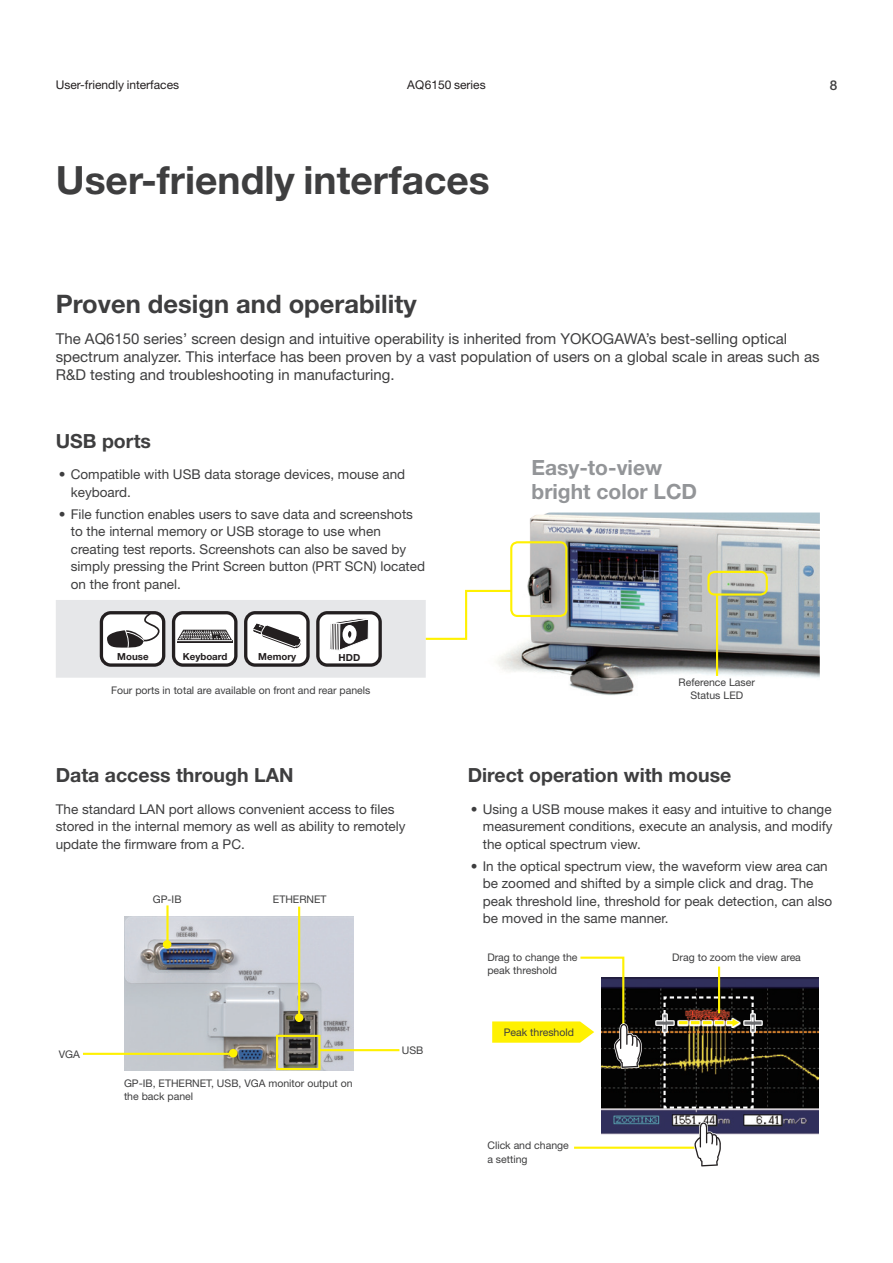
<style>
.page{position:relative;width:893px;height:1263px;background:#fff}
.page>*{position:absolute;margin:0;border:0;box-sizing:border-box;transform-origin:0 0}
.title_26pt___26pt{font:700 39px "Helvetica Neue LT Std";color:#3e3e3f}
.H_0{font:700 25.5px "Helvetica Neue LT Std";color:#3e3e3f}
.H_1_-_13pt___14pt{font:700 21px/24px "Helvetica Neue LT Std";color:#939598}
.H_1_-_13pt___14pt-2{font:700 19.5px "Helvetica Neue LT Std";color:#3e3e3f}
.Lead-_10pt___12pt{font:15px/18px "Helvetica Neue LT Std";color:#3e3e3f}
.body{font:13.5px/17.5px "Helvetica Neue LT Std";color:#3e3e3f}
.t1{font:500 13.5px "Helvetica Neue LT Std";color:#3e3e3f}
.index_E{font:12px "Helvetica Neue LT Std";color:#231f20}
.t2{font:10.5px/13.6px "Helvetica Neue LT Std";color:#3e3e3f}
.t3{font:700 9.75px "Helvetica Neue LT Std";color:#231f20}
</style>
<div class="page">
<img style="left:601px;top:977px;width:217px;height:157px">
<hr style="left:574px;top:1146px;width:137px;height:3px;background:#fff101">
<hr style="left:718px;top:966px;width:2px;height:47px;background:#fff101">
<svg style="left:694px;top:1122px;width:27px;height:45px"></svg>
<svg style="left:492px;top:956px;width:150px;height:113px"></svg>
<svg style="left:655px;top:995px;width:108px;height:115px;background:#312b1f"></svg>
<img style="left:124px;top:916px;width:229px;height:154px">
<div style="left:276px;top:1035px;width:44px;height:35px;border:2px solid #fff101"></div>
<hr style="left:320px;top:1049px;width:79px;height:2px;background:#fff101">
<div style="left:163px;top:940px;width:8px;height:9px;background:#fff101;border-radius:50%"></div>
<div style="left:295px;top:1013px;width:8px;height:9px;background:#fff101;border-radius:50%"></div>
<div style="left:229px;top:1049px;width:8px;height:8px;background:#fff101;border-radius:50%"></div>
<hr style="left:166px;top:905px;width:3px;height:40px;background:#fff101">
<hr style="left:298px;top:907px;width:2px;height:111px;background:#fff101">
<hr style="left:83px;top:1053px;width:151px;height:2px;background:#fff101">
<img style="left:513px;top:512px;width:307px;height:183px">
<svg style="left:56px;top:589px;width:458px;height:89px"></svg>
<div style="left:510px;top:541px;width:57px;height:76px;border:2px solid #fff101;border-radius:6px"></div>
<div style="left:707px;top:571px;width:61px;height:25px;border:2px solid #fff101;border-radius:6px"></div>
<hr style="left:716px;top:595px;width:2px;height:81px;background:#fff101">
<p class="index_E" style="left:56px;top:78px;width:125px">User-friendly interfaces</p>
<p class="index_E" style="left:407px;top:78px;width:80px">AQ6150 series</p>
<p class="title_26pt___26pt" style="left:56px;top:156px;width:435px">User-friendly interfaces</p>
<p class="t1" style="left:830px;top:78px;width:9px">8</p>
<p class="H_0" style="left:56px;top:288px;width:362px">Proven design and operability</p>
<p class="Lead-_10pt___12pt" style="left:56px;top:330px;width:765px">The AQ6150 series’ screen design and intuitive operability is inherited from YOKOGAWA’s best-selling optical spectrum analyzer. This interface has been proven by a vast population of users on a global scale in areas such as<br>R&amp;D testing and troubleshooting in manufacturing.</p>
<p class="H_1_-_13pt___14pt-2" style="left:56px;top:429px;width:97px">USB ports</p>
<p class="body" style="left:71px;top:465px;width:336px;text-indent:-12px">• Compatible with USB data storage devices, mouse and keyboard.</p>
<p class="body" style="left:71px;top:505px;width:356px;text-indent:-12px">• File function enables users to save data and screenshots to the internal memory or USB storage to use when creating test reports. Screenshots can also be saved by simply pressing the Print Screen button (PRT SCN) located on the front panel.</p>
<p class="t3" style="left:117px;top:651px;width:33px">Mouse</p>
<p class="t3" style="left:183px;top:651px;width:46px">Keyboard</p>
<p class="t3" style="left:258px;top:650px;width:39px">Memory</p>
<p class="t3" style="left:339px;top:651px;width:23px">HDD</p>
<p class="t2" style="left:111px;top:683px;width:261px">Four ports in total are available on front and rear panels</p>
<p class="H_1_-_13pt___14pt" style="left:531px;top:455px;width:167px">Easy-to-view bright color LCD</p>
<p class="t2" style="left:679px;top:675px;width:78px">Reference Laser</p>
<p class="t2" style="left:690px;top:689px;width:54px">Status LED</p>
<p class="H_1_-_13pt___14pt-2" style="left:56px;top:763px;width:239px">Data access through LAN</p>
<p class="body" style="left:56px;top:800px;width:351px">The standard LAN port allows convenient access to files stored in the internal memory as well as ability to remotely update the firmware from a PC.</p>
<p class="t2" style="left:153px;top:892px;width:30px">GP-IB</p>
<p class="t2" style="left:273px;top:892px;width:55px">ETHERNET</p>
<p class="t2" style="left:59px;top:1047px;width:23px">VGA</p>
<p class="t2" style="left:124px;top:1076px;width:230px">GP-IB, ETHERNET, USB, VGA monitor output on the back panel</p>
<p class="t2" style="left:402px;top:1043px;width:23px">USB</p>
<p class="H_1_-_13pt___14pt-2" style="left:468px;top:763px;width:265px">Direct operation with mouse</p>
<p class="body" style="left:483px;top:800px;width:351px;text-align:justify;text-indent:-12px">• Using a USB mouse makes it easy and intuitive to change measurement conditions, execute an analysis, and modify the optical spectrum view.</p>
<p class="body" style="left:483px;top:857px;width:351px;text-indent:-12px">• In the optical spectrum view, the waveform view area can be zoomed and shifted by a simple click and drag. The peak threshold line, threshold for peak detection, can also be moved in the same manner.</p>
<p class="t2" style="left:487px;top:950px;width:92px">Drag to change the peak threshold</p>
<p class="t2" style="left:504px;top:1025px;width:72px">Peak threshold</p>
<p class="t2" style="left:487px;top:1139px;width:83px">Click and change a setting</p>
<p class="t2" style="left:672px;top:950px;width:130px">Drag to zoom the view area</p>
</div>
